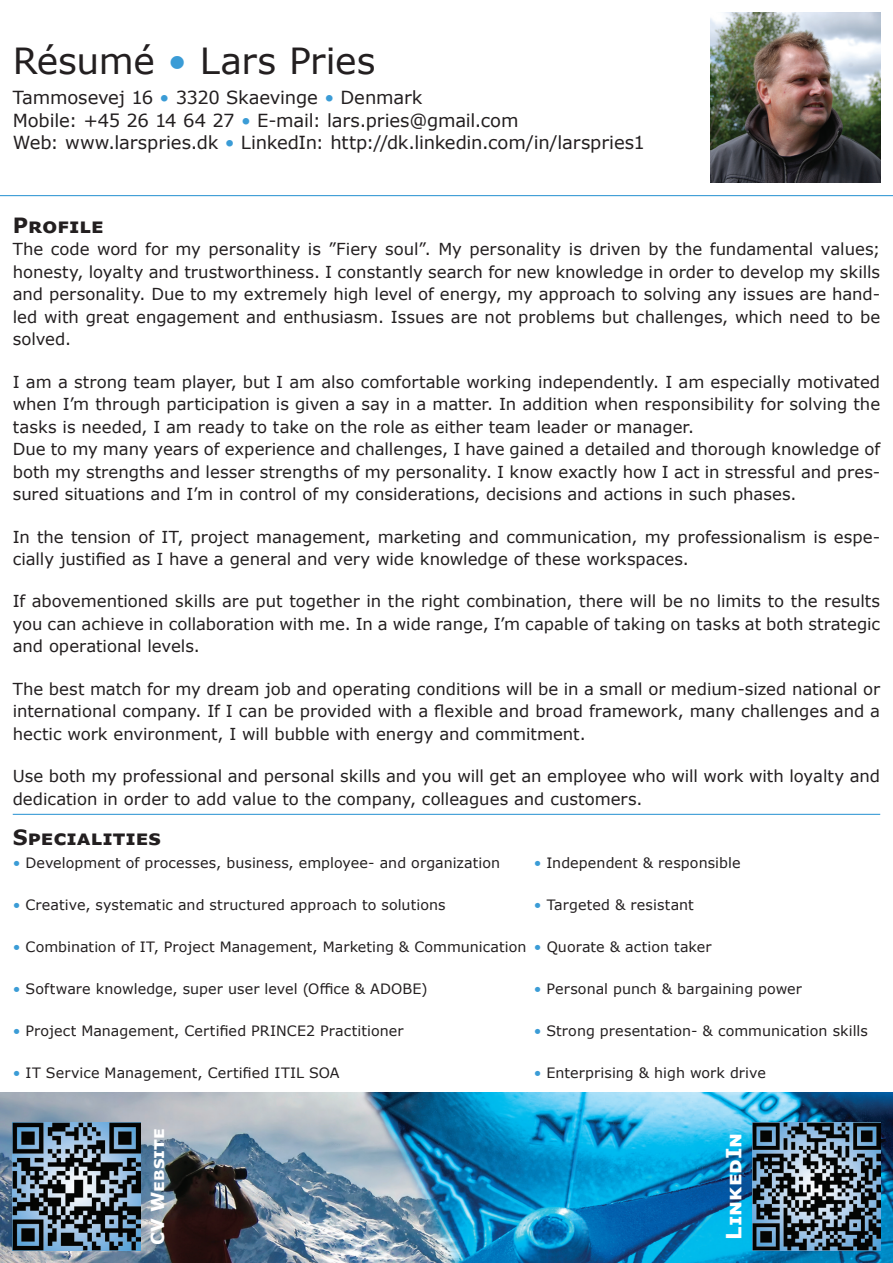
<style>
.page{position:relative;width:893px;height:1263px;background:#fff}
.page>*{position:absolute;margin:0;border:0;box-sizing:border-box;transform-origin:0 0}
.t1{font:36px "Verdana";letter-spacing:-.01em;color:#231f20}
.t2{font:700 21px "Verdana";color:#231f20}
.t3{font:700 21px "Verdana";color:#fff}
.t4{font:18px/22.5px "Verdana";letter-spacing:-.01em;color:#231f20}
.t5{font:700 18px "Verdana";letter-spacing:.005em;color:#fff}
.t6{font:16.5px/22.5px "Verdana";color:#231f20;text-align:justify}
.t7{font:14.25px "Verdana";letter-spacing:.005em;color:#231f20}
.s1{color:#3b9cd6}
</style>
<div class="page">
<img style="left:0;top:1093px;width:893px;height:170px">
<img style="left:753px;top:1123px;width:127px;height:127px">
<img style="left:13px;top:1123px;width:127px;height:127px">
<hr style="left:0;top:195px;width:893px;height:1px;background:#3b9cd6">
<img style="left:710px;top:13px;width:170px;height:169px">
<hr style="left:13px;top:814px;width:867px;height:1px;background:#3b9cd6">
<h1 class="t1" style="left:13px;top:36px;width:364px">Résumé <span class="s1">•</span> Lars Pries</h1>
<p class="t4" style="left:13px;top:86px;width:634px">Tammosevej 16 <span class="s1">•</span> 3320 Skaevinge <span class="s1">•</span> Denmark<br>Mobile: +45 26 14 64 27 <span class="s1">•</span> E-mail: lars.pries@gmail.com<br>Web: www.larspries.dk <span class="s1">•</span> LinkedIn: http://dk.linkedin.com/in/larspries1</p>
<p class="t2" style="left:13px;top:210px;width:92px">Profile</p>
<p class="t6" style="left:13px;top:238px;width:869px">The code word for my personality is ”Fiery soul”. My personality is driven by the fundamental values; honesty, loyalty and trustworthiness. I constantly search for new knowledge in order to develop my skills and personality. Due to my extremely high level of energy, my approach to solving any issues are hand&shy;led with great engagement and enthusiasm. Issues are not problems but challenges, which need to be solved.</p>
<p class="t6" style="left:13px;top:370px;width:869px;text-align:left">I am a strong team player, but I am also comfortable working independently. I am especially motivated when I’m through participation is given a say in a matter. In addition when responsibility for solving the tasks is needed, I am ready to take on the role as either team leader or manager.<br>Due to my many years of experience and challenges, I have gained a detailed and thorough knowledge of both my strengths and lesser strengths of my personality. I know exactly how I act in stressful and pres&shy;sured situations and I’m in control of my considerations, decisions and actions in such phases.</p>
<p class="t6" style="left:13px;top:525px;width:869px">In the tension of IT, project management, marketing and communication, my professionalism is espe&shy;cially justified as I have a general and very wide knowledge of these workspaces.</p>
<p class="t6" style="left:13px;top:590px;width:869px">If abovementioned skills are put together in the right combination, there will be no limits to the results you can achieve in collaboration with me. In a wide range, I’m capable of taking on tasks at both strategic and operational levels.</p>
<p class="t6" style="left:13px;top:677px;width:869px">The best match for my dream job and operating conditions will be in a small or medium-sized national or international company. If I can be provided with a flexible and broad framework, many challenges and a hectic work environment, I will bubble with energy and commitment.</p>
<p class="t6" style="left:13px;top:765px;width:869px">Use both my professional and personal skills and you will get an employee who will work with loyalty and dedication in order to add value to the company, colleagues and customers.</p>
<p class="t2" style="left:13px;top:823px;width:150px">Specialities</p>
<p class="t7" style="left:13px;top:853px;width:489px"><span class="s1">•</span> Development of processes, business, employee- and organization</p>
<p class="t7" style="left:534px;top:853px;width:208px"><span class="s1">•</span> Independent &amp; responsible</p>
<p class="t7" style="left:13px;top:895px;width:434px"><span class="s1">•</span> Creative, systematic and structured approach to solutions</p>
<p class="t7" style="left:534px;top:895px;width:161px"><span class="s1">•</span> Targeted &amp; resistant</p>
<p class="t7" style="left:13px;top:937px;width:700px"><span class="s1">•</span> Combination of IT, Project Management, Marketing &amp; Communication <span class="s1">•</span> Quorate &amp; action taker</p>
<p class="t7" style="left:13px;top:979px;width:416px"><span class="s1">•</span> Software knowledge, super user level (Office &amp; ADOBE)</p>
<p class="t7" style="left:534px;top:979px;width:270px"><span class="s1">•</span> Personal punch &amp; bargaining power</p>
<p class="t7" style="left:13px;top:1021px;width:392px"><span class="s1">•</span> Project Management, Certified PRINCE2 Practitioner</p>
<p class="t7" style="left:534px;top:1021px;width:336px"><span class="s1">•</span> Strong presentation- &amp; communication skills</p>
<p class="t7" style="left:13px;top:1063px;width:328px"><span class="s1">•</span> IT Service Management, Certified ITIL SOA</p>
<p class="t7" style="left:534px;top:1063px;width:234px"><span class="s1">•</span> Enterprising &amp; high work drive</p>
<p class="t5" style="left:145px;top:1245px;width:119px;rotate:-90deg">CV Website</p>
<p class="t3" style="left:719px;top:1240px;width:108px;rotate:-90deg">LinkedIn</p>
</div>
